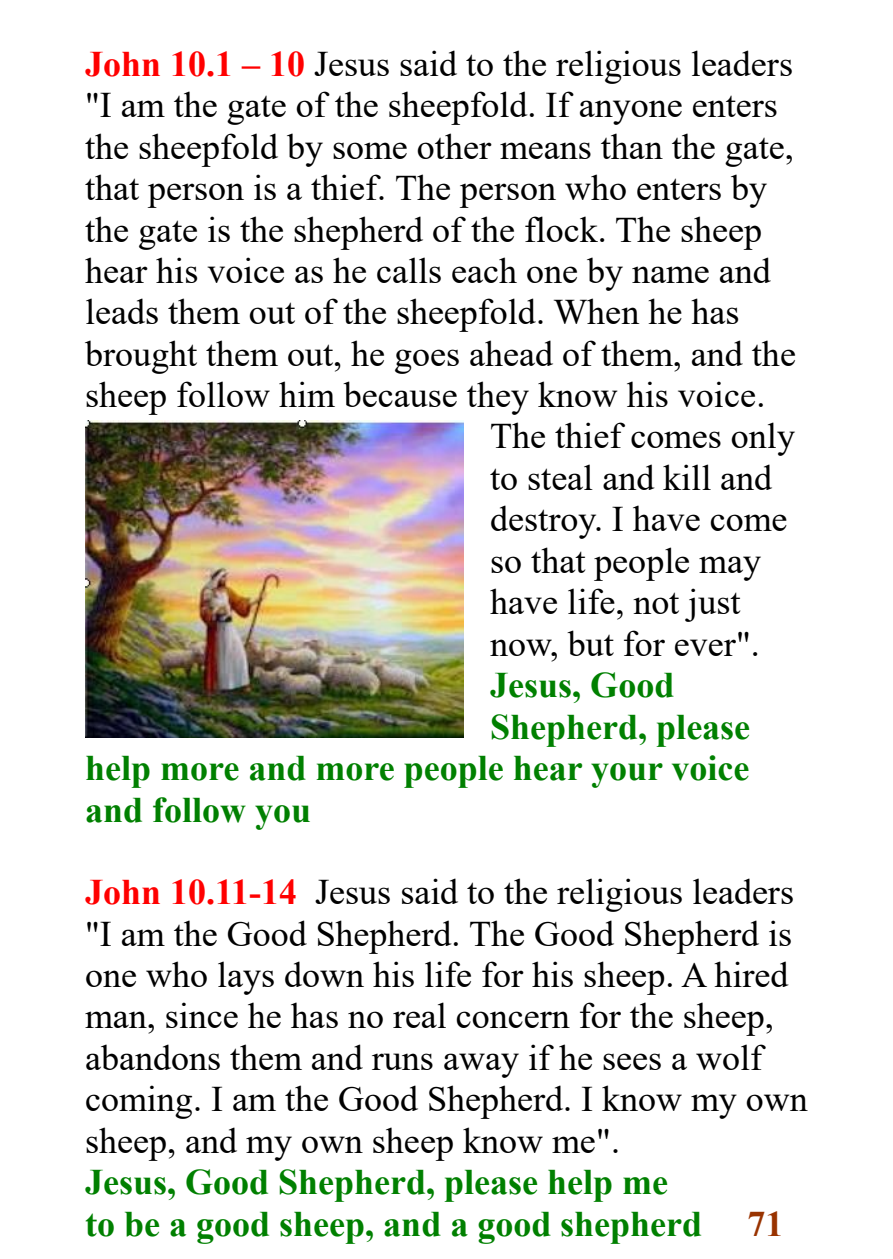
<style>
.page{position:relative;width:893px;height:1259px;background:#fff}
.page>*{position:absolute;margin:0;border:0;box-sizing:border-box;transform-origin:0 0}
.t1{font:36px/41.4px "Times New Roman";color:#000}
.t2{font:700 36px/41.4px "Times New Roman";color:#008000}
.t3{font:700 36px "Times New Roman";color:#930}
.s1{font-weight:700;color:#f00}
</style>
<div class="page">
<img style="left:85px;top:421px;width:378px;height:317px">
<p class="t1" style="left:85px;top:42px;width:709px"><span class="s1">John 10.1</span> <span class="s1">–</span> <span class="s1">10</span> Jesus said to the religious leaders</p>
<p class="t1" style="left:85px;top:83px;width:694px">"I am the gate of the sheepfold. If anyone enters</p>
<p class="t1" style="left:85px;top:125px;width:710px">the sheepfold by some other means than the gate,</p>
<p class="t1" style="left:85px;top:166px;width:683px">that person is a thief. The person who enters by</p>
<p class="t1" style="left:85px;top:208px;width:679px">the gate is the shepherd of the flock. The sheep</p>
<p class="t1" style="left:85px;top:249px;width:687px">hear his voice as he calls each one by name and</p>
<p class="t1" style="left:85px;top:290px;width:656px">leads them out of the sheepfold. When he has</p>
<p class="t1" style="left:85px;top:332px;width:712px">brought them out, he goes ahead of them, and the</p>
<p class="t1" style="left:85px;top:373px;width:682px">sheep follow him because they know his voice.</p>
<p class="t1" style="left:490px;top:414px;width:306px">The thief comes only</p>
<p class="t1" style="left:490px;top:456px;width:283px">to steal and kill and</p>
<p class="t1" style="left:490px;top:497px;width:299px">destroy. I have come</p>
<p class="t1" style="left:490px;top:539px;width:272px">so that people may</p>
<p class="t1" style="left:490px;top:580px;width:252px">have life, not just</p>
<p class="t1" style="left:490px;top:621px;width:271px">now, but for ever".</p>
<p class="t2" style="left:490px;top:663px;width:186px">Jesus, Good</p>
<p class="t2" style="left:490px;top:705px;width:261px">Shepherd, please</p>
<p class="t2" style="left:85px;top:746px;width:666px">help more and more people hear your voice</p>
<p class="t2" style="left:85px;top:788px;width:228px">and follow you</p>
<p class="t1" style="left:85px;top:870px;width:724px"><span class="s1">John 10.11-14</span> Jesus said to the religious leaders "I am the Good Shepherd. The Good Shepherd is one who lays down his life for his sheep. A hired man, since he has no real concern for the sheep, abandons them and runs away if he sees a wolf coming. I am the Good Shepherd. I know my own sheep, and my own sheep know me".</p>
<p class="t2" style="left:85px;top:1160px;width:619px">Jesus, Good Shepherd, please help me to be a good sheep, and a good shepherd</p>
<p class="t3" style="left:747px;top:1197px;width:37px">71</p>
</div>
